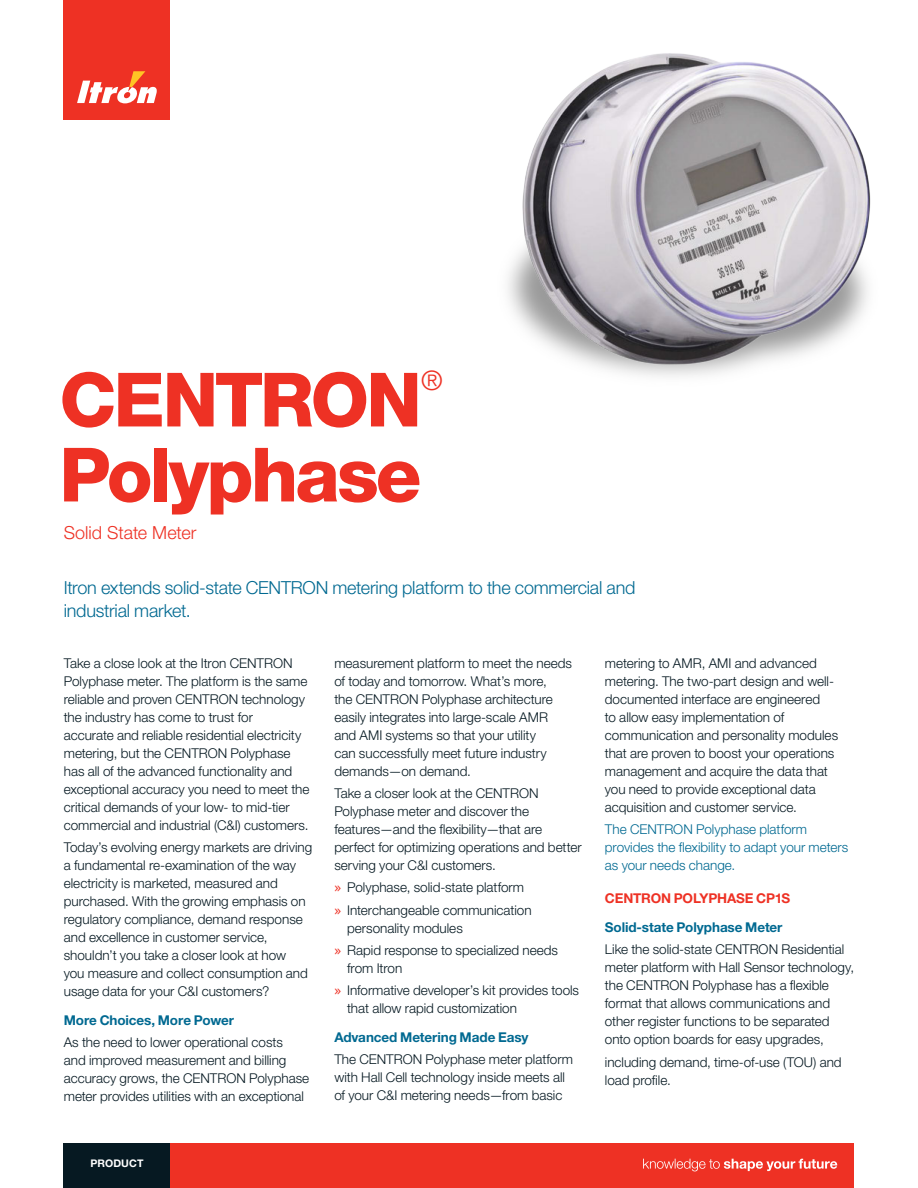
<style>
.page{position:relative;width:918px;height:1188px;background:#fff}
.page>*{position:absolute;margin:0;border:0;box-sizing:border-box;transform-origin:0 0}
.Headline_50_50{font:800 75px "Helvetica Neue LT Std";letter-spacing:-.04em;color:#ee3124}
.Headline_50_50-2{font:300 27px "Helvetica Neue LT Std";color:#ee3124}
.Introduction_Copy{font:300 18px/22.5px "Helvetica Neue LT Std";letter-spacing:-.015em;color:#006991}
.Subhead{font:300 18px "Helvetica Neue LT Std";color:#ee3124}
.Body_Copy_9_12{font:300 13.5px/18px "Helvetica Neue LT Std";color:#061922}
.Body_Copy_9_12-2{font:300 13.5px/18px "Helvetica Neue LT Std";color:#006991}
.Section_Subhead{font:700 13.5px "Helvetica Neue LT Std";letter-spacing:-.005em;color:#006991}
.Section_Title{font:700 13.5px "Helvetica Neue LT Std";letter-spacing:-.015em;color:#ee3124}
.t1{font:700 10.5px "Helvetica Neue LT Std";letter-spacing:.01em;color:#fff}
.s1{font-family:"Lucida Grande";font-weight:400;color:#ee3124}
</style>
<div class="page">
<div style="left:64px;top:0;width:106px;height:119px;background:#ee3124"></div>
<svg style="left:77px;top:71px;width:80px;height:32px"></svg>
<div style="left:166px;top:1143px;width:688px;height:45px;background:#ee3124"></div>
<div style="left:64px;top:1143px;width:106px;height:45px;background:#061922"></div>
<svg style="left:643px;top:1159px;width:194px;height:12px"></svg>
<img style="left:508px;top:53px;width:363px;height:324px">
<p class="Headline_50_50" style="left:59px;top:355px;width:364px">CENTRON</p>
<p class="Headline_50_50-2" style="left:421px;top:364px;width:23px">®</p>
<p class="Headline_50_50" style="left:59px;top:430px;width:364px">Polyphase</p>
<p class="Subhead" style="left:64px;top:521px;width:134px">Solid State Meter</p>
<p class="Introduction_Copy" style="left:64px;top:576px;width:573px">Itron extends solid-state CENTRON metering platform to the commercial and industrial market.</p>
<p class="Body_Copy_9_12" style="left:64px;top:654px;width:247px">Take a close look at the Itron CENTRON Polyphase meter. The platform is the same reliable and proven CENTRON technology the industry has come to trust for<br>accurate and reliable residential electricity metering, but the CENTRON Polyphase has all of the advanced functionality and exceptional accuracy you need to meet the critical demands of your low- to mid-tier commercial and industrial (C&amp;I) customers.</p>
<p class="Body_Copy_9_12" style="left:64px;top:838px;width:250px">Today’s evolving energy markets are driving a fundamental re-examination of the way electricity is marketed, measured and purchased. With the growing emphasis on regulatory compliance, demand response and excellence in customer service, shouldn’t you take a closer look at how<br>you measure and collect consumption and usage data for your C&amp;I customers?</p>
<p class="Section_Subhead" style="left:64px;top:1012px;width:172px">More Choices, More Power</p>
<p class="Body_Copy_9_12" style="left:64px;top:1033px;width:247px">As the need to lower operational costs<br>and improved measurement and billing accuracy grows, the CENTRON Polyphase meter provides utilities with an exceptional</p>
<p class="t1" style="left:90px;top:1157px;width:55px">PRODUCT</p>
<p class="Body_Copy_9_12" style="left:334px;top:654px;width:239px">measurement platform to meet the needs of today and tomorrow. What’s more,<br>the CENTRON Polyphase architecture easily integrates into large-scale AMR and AMI systems so that your utility<br>can successfully meet future industry demands—on demand.</p>
<p class="Body_Copy_9_12" style="left:334px;top:784px;width:249px">Take a closer look at the CENTRON Polyphase meter and discover the features—and the flexibility—that are perfect for optimizing operations and better serving your C&amp;I customers.</p>
<p class="Body_Copy_9_12" style="left:334px;top:878px;width:191px"><span class="s1">»</span> Polyphase, solid-state platform</p>
<p class="Body_Copy_9_12" style="left:347px;top:900px;width:186px;text-indent:-13px"><span class="s1">»</span> Interchangeable communication personality modules</p>
<p class="Body_Copy_9_12" style="left:347px;top:941px;width:212px;text-indent:-13px"><span class="s1">»</span> Rapid response to specialized needs from Itron</p>
<p class="Body_Copy_9_12" style="left:347px;top:981px;width:234px;text-indent:-13px"><span class="s1">»</span> Informative developer’s kit provides tools that allow rapid customization</p>
<p class="Section_Subhead" style="left:334px;top:1029px;width:196px">Advanced Metering Made Easy</p>
<p class="Body_Copy_9_12" style="left:334px;top:1050px;width:240px">The CENTRON Polyphase meter platform with Hall Cell technology inside meets all of your C&amp;I metering needs—from basic</p>
<p class="Body_Copy_9_12" style="left:605px;top:654px;width:235px">metering to AMR, AMI and advanced metering. The two-part design and well&shy;documented interface are engineered<br>to allow easy implementation of communication and personality modules that are proven to boost your operations management and acquire the data that you need to provide exceptional data acquisition and customer service.</p>
<p class="Body_Copy_9_12-2" style="left:605px;top:820px;width:245px">The CENTRON Polyphase platform provides the flexibility to adapt your meters as your needs change.</p>
<p class="Section_Title" style="left:605px;top:890px;width:187px">CENTRON POLYPHASE CP1S</p>
<p class="Section_Subhead" style="left:605px;top:919px;width:179px">Solid-state Polyphase Meter</p>
<p class="Body_Copy_9_12" style="left:605px;top:940px;width:251px">Like the solid-state CENTRON Residential meter platform with Hall Sensor technology, the CENTRON Polyphase has a flexible format that allows communications and other register functions to be separated onto option boards for easy upgrades,</p>
<p class="Body_Copy_9_12" style="left:605px;top:1053px;width:238px">including demand, time-of-use (TOU) and load profile.</p>
</div>
